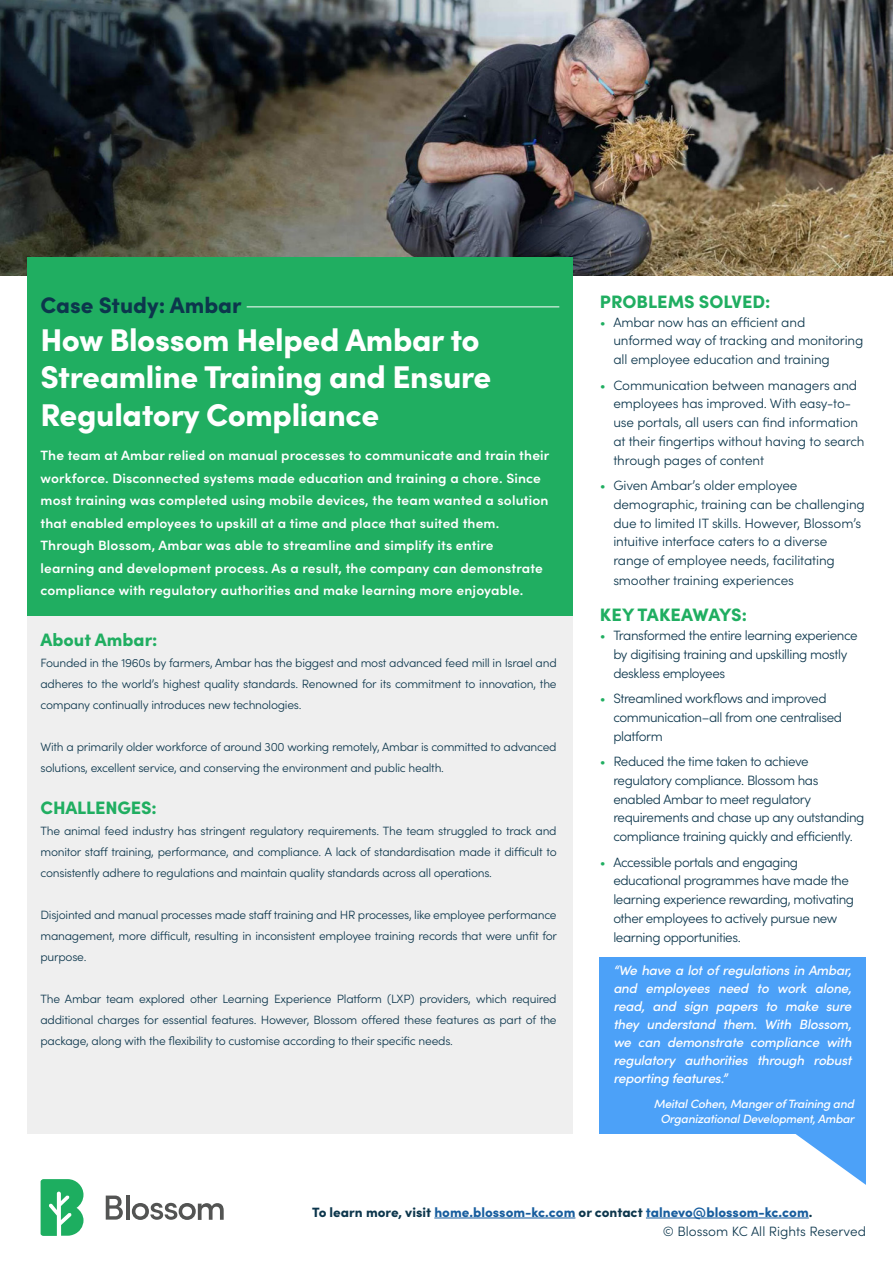
<style>
.page{position:relative;width:893px;height:1263px;background:#fff}
.page>*{position:absolute;margin:0;border:0;box-sizing:border-box;transform-origin:0 0}
.t1{font:900 31.5px/37.5px "Sofia Pro";letter-spacing:-.01em;color:#fff}
.t2{font:900 22.5px "Sofia Pro";color:#0c364c}
.t3{font:900 18px "Sofia Pro";color:#20ae61}
.t4{font:300 13.5px/18.8px "Sofia Pro";letter-spacing:-.03em;color:#0c364c}
.t5{font:300 13.5px/18.8px "Sofia Pro";letter-spacing:-.01em;color:#0c364c}
.t6{font:600 13.5px/22.5px "Sofia Pro";letter-spacing:.01em;color:#fff}
.t7{font:italic 500 13.5px/18px "Sofia Pro";letter-spacing:-.02em;color:#fff;text-align:justify}
.t8{font:900 13.5px "Sofia Pro";color:#175d9e}
.t9{font:300 13.5px "Sofia Pro";color:#0c364c}
.t10{font:300 12px/21px "Sofia Pro";letter-spacing:-.02em;color:#0c364c;text-align:justify}
.t11{font:italic 500 12px/15px "Sofia Pro";letter-spacing:-.02em;color:#fff;text-align:center}
.s1{color:#20ae61}
.s2{color:#0c364c}
</style>
<div class="page">
<img style="left:0;top:0;width:893px;height:276px">
<svg style="left:41px;top:1179px;width:43px;height:57px"></svg>
<svg style="left:106px;top:1195px;width:17px;height:24px"></svg>
<hr style="left:126px;top:1195px;width:3px;height:25px;background:#535453">
<svg style="left:132px;top:1203px;width:92px;height:17px"></svg>
<div style="left:27px;top:616px;width:546px;height:518px;background:#efefef"></div>
<div style="left:600px;top:957px;width:266px;height:177px;background:#4ca1f8"></div>
<svg style="left:795px;top:1134px;width:71px;height:51px"></svg>
<hr style="left:434px;top:1217px;width:141px;height:1px;background:#175d9e">
<hr style="left:646px;top:1217px;width:163px;height:1px;background:#175d9e">
<div style="left:27px;top:257px;width:546px;height:359px;background:#20ae61"></div>
<hr style="left:247px;top:306px;width:312px;height:1px;background:#fff">
<p class="t2" style="left:40px;top:287px;width:203px">Case Study: Ambar</p>
<p class="t1" style="left:40px;top:318px;width:452px">How Blossom Helped Ambar to<br>Streamline Training and Ensure<br>Regulatory Compliance</p>
<p class="t6" style="left:40px;top:443px;width:510px">The team at Ambar relied on manual processes to communicate and train their workforce. Disconnected systems made education and training a chore. Since most training was completed using mobile devices, the team wanted a solution that enabled employees to upskill at a time and place that suited them.</p>
<p class="t6" style="left:40px;top:533px;width:504px">Through Blossom, Ambar was able to streamline and simplify its entire learning and development process. As a result, the company can demonstrate compliance with regulatory authorities and make learning more enjoyable.</p>
<p class="t3" style="left:40px;top:625px;width:119px">About Ambar:</p>
<p class="t10" style="left:40px;top:652px;width:518px">Founded in the 1960s by farmers, Ambar has the biggest and most advanced feed mill in Israel and adheres to the world’s highest quality standards. Renowned for its commitment to innovation, the company continually introduces new technologies.</p>
<p class="t10" style="left:40px;top:736px;width:518px">With a primarily older workforce of around 300 working remotely, Ambar is committed to advanced solutions, excellent service, and conserving the environment and public health.</p>
<p class="t3" style="left:41px;top:793px;width:118px">CHALLENGES:</p>
<p class="t10" style="left:40px;top:820px;width:518px">The animal feed industry has stringent regulatory requirements. The team struggled to track and monitor staff training, performance, and compliance. A lack of standardisation made it difficult to consistently adhere to regulations and maintain quality standards across all operations.</p>
<p class="t10" style="left:40px;top:904px;width:518px">Disjointed and manual processes made staff training and HR processes, like employee performance management, more difficult, resulting in inconsistent employee training records that were unfit for purpose.</p>
<p class="t10" style="left:40px;top:988px;width:518px">The Ambar team explored other Learning Experience Platform (LXP) providers, which required additional charges for essential features. However, Blossom offered these features as part of the package, along with the flexibility to customise according to their specific needs.</p>
<p class="t3" style="left:600px;top:287px;width:172px">PROBLEMS SOLVED:</p>
<p class="t5" style="left:613px;top:312px;width:252px;text-indent:-14px"><span class="s1">•</span> Ambar now has an efficient and unformed way of tracking and monitoring all employee education and training</p>
<p class="t5" style="left:613px;top:375px;width:253px;text-indent:-14px"><span class="s1">•</span> Communication between managers and employees has improved. With easy-to&shy;use portals, all users can find information at their fingertips without having to search through pages of content</p>
<p class="t5" style="left:613px;top:475px;width:253px;text-indent:-14px"><span class="s1">•</span> Given Ambar’s older employee demographic, training can be challenging due to limited IT skills. However, Blossom’s intuitive interface caters to a diverse range of employee needs, facilitating smoother training experiences</p>
<p class="t3" style="left:600px;top:601px;width:149px">KEY TAKEAWAYS:</p>
<p class="t4" style="left:613px;top:625px;width:246px;text-indent:-14px"><span class="s1">•</span> Transformed the entire learning experience by digitising training and upskilling mostly deskless employees</p>
<p class="t4" style="left:613px;top:688px;width:230px;text-indent:-14px"><span class="s1">•</span> Streamlined workflows and improved communication–all from one centralised platform</p>
<p class="t4" style="left:613px;top:751px;width:253px;text-indent:-14px"><span class="s1">•</span> Reduced the time taken to achieve regulatory compliance. Blossom has enabled Ambar to meet regulatory requirements and chase up any outstanding compliance training quickly and efficiently.</p>
<p class="t4" style="left:613px;top:852px;width:242px;text-indent:-14px"><span class="s1">•</span> Accessible portals and engaging educational programmes have made the learning experience rewarding, motivating other employees to actively pursue new learning opportunities.</p>
<p class="t7" style="left:613px;top:960px;width:240px">“We have a lot of regulations in Ambar, and employees need to work alone, read, and sign papers to make sure they understand them. With Blossom, we can demonstrate compliance with regulatory authorities through robust reporting features.”</p>
<p class="t11" style="left:654px;top:1095px;width:202px">Meital Cohen, Manger of Training and<br>Organizational Development, Ambar</p>
<p class="t8" style="left:312px;top:1202px;width:502px"><span class="s2">To learn more, visit</span> home.blossom-kc.com <span class="s2">or contact</span> talnevo@blossom-kc.com<span class="s2">.</span></p>
<p class="t9" style="left:663px;top:1221px;width:205px">© Blossom KC All Rights Reserved</p>
</div>
